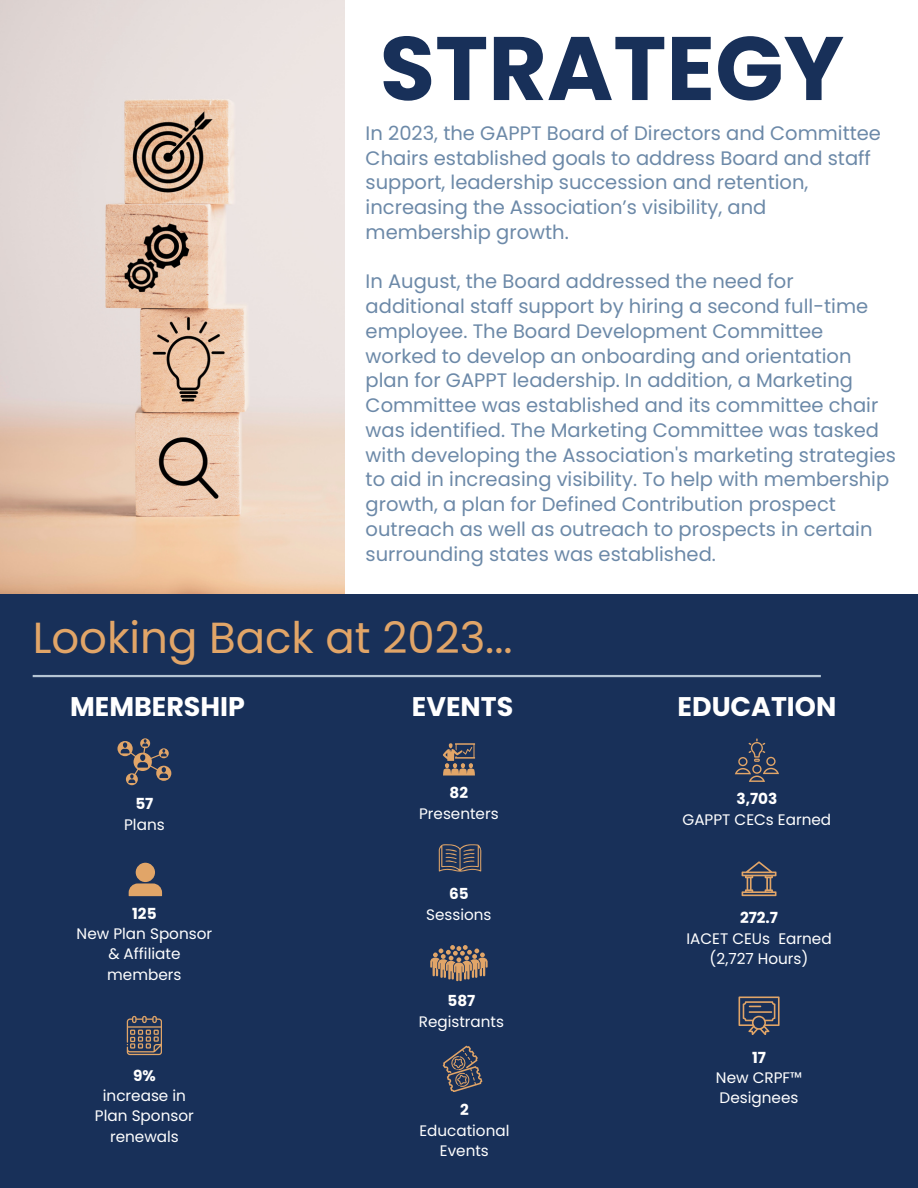
<style>
.page{position:relative;width:918px;height:1188px;background:#fff}
.page>*{position:absolute;margin:0;border:0;box-sizing:border-box;transform-origin:0 0}
.t1{font:700 90px "Poppins";color:#183059}
.t2{font:43.5px "Poppins";color:#e1a568}
.t3{font:700 27px "Poppins";color:#fff}
.t4{font:19.5px/24.8px "Poppins";color:#6c89a8}
.t5{font:15.3px/20.2px "Poppins";color:#fff;text-align:center}
.t6{font:700 15.3px "Poppins";color:#fff}
.t7{font:15.15px/20.7px "Poppins";color:#fff;text-align:center}
.t8{font:700 15.15px "Poppins";color:#fff}
</style>
<div class="page">
<div style="left:0;top:594px;width:918px;height:594px;background:#183059"></div>
<svg style="left:443px;top:743px;width:32px;height:33px"></svg>
<svg style="left:127px;top:1016px;width:35px;height:39px"></svg>
<svg style="left:430px;top:945px;width:58px;height:36px"></svg>
<svg style="left:439px;top:844px;width:42px;height:28px"></svg>
<svg style="left:117px;top:738px;width:54px;height:47px"></svg>
<svg style="left:443px;top:1046px;width:39px;height:46px"></svg>
<svg style="left:739px;top:996px;width:40px;height:39px"></svg>
<hr style="left:749px;top:1011px;width:23px;height:2px;background:#e1a568">
<svg style="left:742px;top:861px;width:35px;height:35px"></svg>
<svg style="left:735px;top:738px;width:44px;height:44px"></svg>
<hr style="left:33px;top:675px;width:788px;height:2px;background:#b5c5d4">
<svg style="left:129px;top:863px;width:33px;height:33px"></svg>
<img style="left:0;top:0;width:344px;height:594px">
<h1 class="t1" style="left:380px;top:6px;width:466px">STRATEGY</h1>
<p class="t4" style="left:366px;top:121px;width:517px">In 2023, the GAPPT Board of Directors and Committee Chairs established goals to address Board and staff support, leadership succession and retention, increasing the Association’s visibility, and membership growth.</p>
<p class="t4" style="left:366px;top:269px;width:532px">In August, the Board addressed the need for additional staff support by hiring a second full-time employee. The Board Development Committee worked to develop an onboarding and orientation plan for GAPPT leadership. In addition, a Marketing Committee was established and its committee chair was identified. The Marketing Committee was tasked with developing the Association's marketing strategies to aid in increasing visibility. To help with membership growth, a plan for Defined Contribution prospect outreach as well as outreach to prospects in certain surrounding states was established.</p>
<h4 class="t2" style="left:33px;top:607px;width:482px">Looking Back at 2023...</h4>
<h4 class="t3" style="left:70px;top:688px;width:176px">MEMBERSHIP</h4>
<h2 class="t3" style="left:412px;top:688px;width:103px">EVENTS</h2>
<h3 class="t3" style="left:678px;top:688px;width:160px">EDUCATION</h3>
<p class="t6" style="left:135px;top:793px;width:20px">57</p>
<p class="t5" style="left:124px;top:814px;width:42px">Plans</p>
<p class="t6" style="left:132px;top:903px;width:26px">125</p>
<p class="t5" style="left:77px;top:923px;width:137px">New Plan Sponsor &amp; Affiliate members</p>
<p class="t6" style="left:133px;top:1065px;width:24px">9%</p>
<p class="t5" style="left:95px;top:1086px;width:100px">increase in<br>Plan Sponsor renewals</p>
<h3 class="t8" style="left:450px;top:782px;width:20px">82</h3>
<h3 class="t7" style="left:419px;top:803px;width:81px">Presenters</h3>
<p class="t8" style="left:449px;top:883px;width:21px">65</p>
<p class="t7" style="left:426px;top:904px;width:67px">Sessions</p>
<p class="t8" style="left:448px;top:990px;width:29px">587</p>
<p class="t7" style="left:419px;top:1011px;width:87px">Registrants</p>
<p class="t8" style="left:460px;top:1099px;width:10px">2</p>
<p class="t7" style="left:419px;top:1120px;width:91px">Educational<br>Events</p>
<p class="t6" style="left:736px;top:788px;width:42px">3,703</p>
<p class="t5" style="left:683px;top:809px;width:150px">GAPPT CECs Earned</p>
<p class="t6" style="left:740px;top:907px;width:40px">272.7</p>
<p class="t5" style="left:686px;top:928px;width:147px">IACET CEUs Earned</p>
<p class="t5" style="left:710px;top:949px;width:100px">(2,727 Hours)</p>
<p class="t6" style="left:752px;top:1047px;width:15px">17</p>
<p class="t5" style="left:716px;top:1068px;width:88px;text-align:left">New CRPF™<br>Designees</p>
</div>
